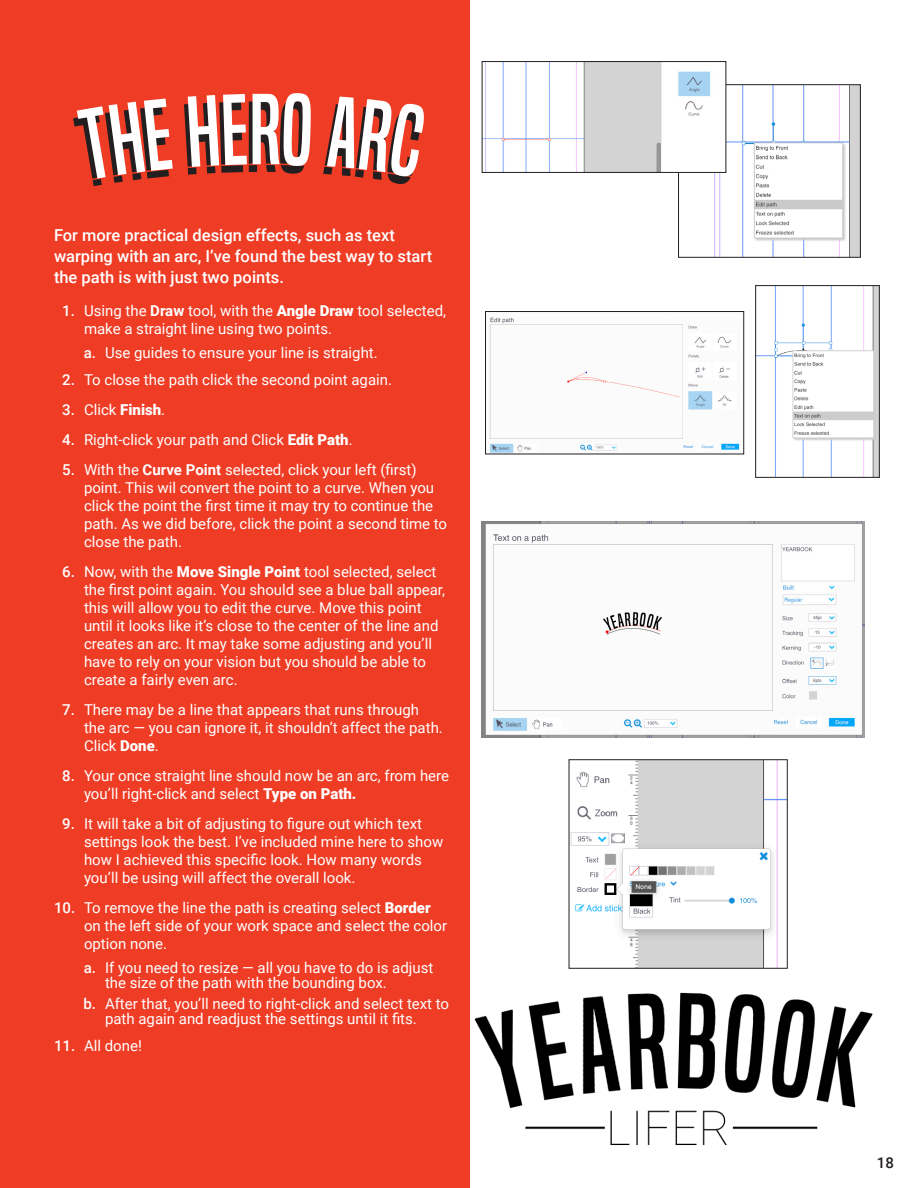
<style>
.page{position:relative;width:918px;height:1188px;background:#fff}
.page>*{position:absolute;margin:0;border:0;box-sizing:border-box;transform-origin:0 0}
.t1{font:93px "Built Rg";color:#fff}
.Body_Copy_Reversed{font:500 16.5px/21px "Roboto";color:#fff}
.t2{font:15px/18px "Roboto";color:#fff}
.t3{font:500 15px "Roboto";color:#231f20}
.s1{font-weight:500}
.s2{font-weight:700}
.s3{font-weight:900}
</style>
<div class="page">
<img style="left:469px;top:938px;width:404px;height:233px">
<svg style="left:568px;top:759px;width:220px;height:210px"></svg>
<svg style="left:485px;top:311px;width:259px;height:144px"></svg>
<div style="left:0;top:0;width:469px;height:1188px;background:#ee3c25"></div>
<svg style="left:481px;top:61px;width:380px;height:197px"></svg>
<svg style="left:755px;top:285px;width:125px;height:193px"></svg>
<img style="left:481px;top:522px;width:383px;height:215px">
<h1 class="t1" style="left:250px;top:75px;width:33px">R</h1>
<p class="Body_Copy_Reversed" style="left:54px;top:224px;width:380px">For more practical design effects, such as text warping with an arc, I’ve found the best way to start the path is with just two points.</p>
<p class="t2" style="left:84px;top:301px;width:364px;text-indent:-22px"><span class="s1">1.</span> Using the <span class="s2">Draw</span> tool, with the <span class="s3">Angle Draw</span> tool selected, make a straight line using two points.</p>
<p class="t2" style="left:84px;top:343px;width:296px"><span class="s1">a.</span> Use guides to ensure your line is straight.</p>
<p class="t2" style="left:62px;top:370px;width:331px"><span class="s1">2.</span> To close the path click the second point again.</p>
<p class="t2" style="left:62px;top:400px;width:104px"><span class="s1">3.</span> Click <span class="s3">Finish</span>.</p>
<p class="t2" style="left:62px;top:430px;width:292px"><span class="s1">4.</span> Right-click your path and Click <span class="s3">Edit Path</span>.</p>
<p class="t2" style="left:84px;top:460px;width:365px;text-indent:-22px"><span class="s1">5.</span> With the <span class="s2">Curve Point</span> selected, click your left (first) point. This wil convert the point to a curve. When you click the point the first time it may try to continue the path. As we did before, click the point a second time to close the path.</p>
<p class="t2" style="left:84px;top:562px;width:363px;text-indent:-22px"><span class="s1">6.</span> Now, with the <span class="s3">Move Single Point</span> tool selected, select the first point again. You should see a blue ball appear, this will allow you to edit the curve. Move this point until it looks like it’s close to the center of the line and creates an arc. It may take some adjusting and you’ll have to rely on your vision but you should be able to create a fairly even arc.</p>
<p class="t2" style="left:84px;top:700px;width:360px;text-indent:-22px"><span class="s1">7.</span> There may be a line that appears that runs through the arc — you can ignore it, it shouldn’t affect the path.<br>Click <span class="s3">Done</span>.</p>
<p class="t2" style="left:84px;top:766px;width:367px;text-indent:-22px"><span class="s1">8.</span> Your once straight line should now be an arc, from here you’ll right-click and select <span class="s3">Type on Path.</span></p>
<p class="t2" style="left:84px;top:814px;width:361px;text-indent:-22px"><span class="s1">9.</span> It will take a bit of adjusting to figure out which text settings look the best. I’ve included mine here to show how I achieved this specific look. How many words you’ll be using will affect the overall look.</p>
<p class="t2" style="left:84px;top:898px;width:365px;text-indent:-30px"><span class="s1">10.</span> To remove the line the path is creating select <span class="s3">Border </span>on the left side of your work space and select the color option none.</p>
<p class="t2" style="left:105px;top:960px;width:330px;line-height:15px;text-indent:-21px"><span class="s1">a.</span> If you need to resize — all you have to do is adjust the size of the path with the bounding box.</p>
<p class="t2" style="left:105px;top:996px;width:346px;line-height:15px;text-indent:-22px"><span class="s1">b.</span> After that, you’ll need to right-click and select text to path again and readjust the settings until it fits.</p>
<p class="t2" style="left:54px;top:1036px;width:89px"><span class="s1">11.</span> All done!</p>
<p class="t3" style="left:877px;top:1152px;width:19px">18</p>
</div>
